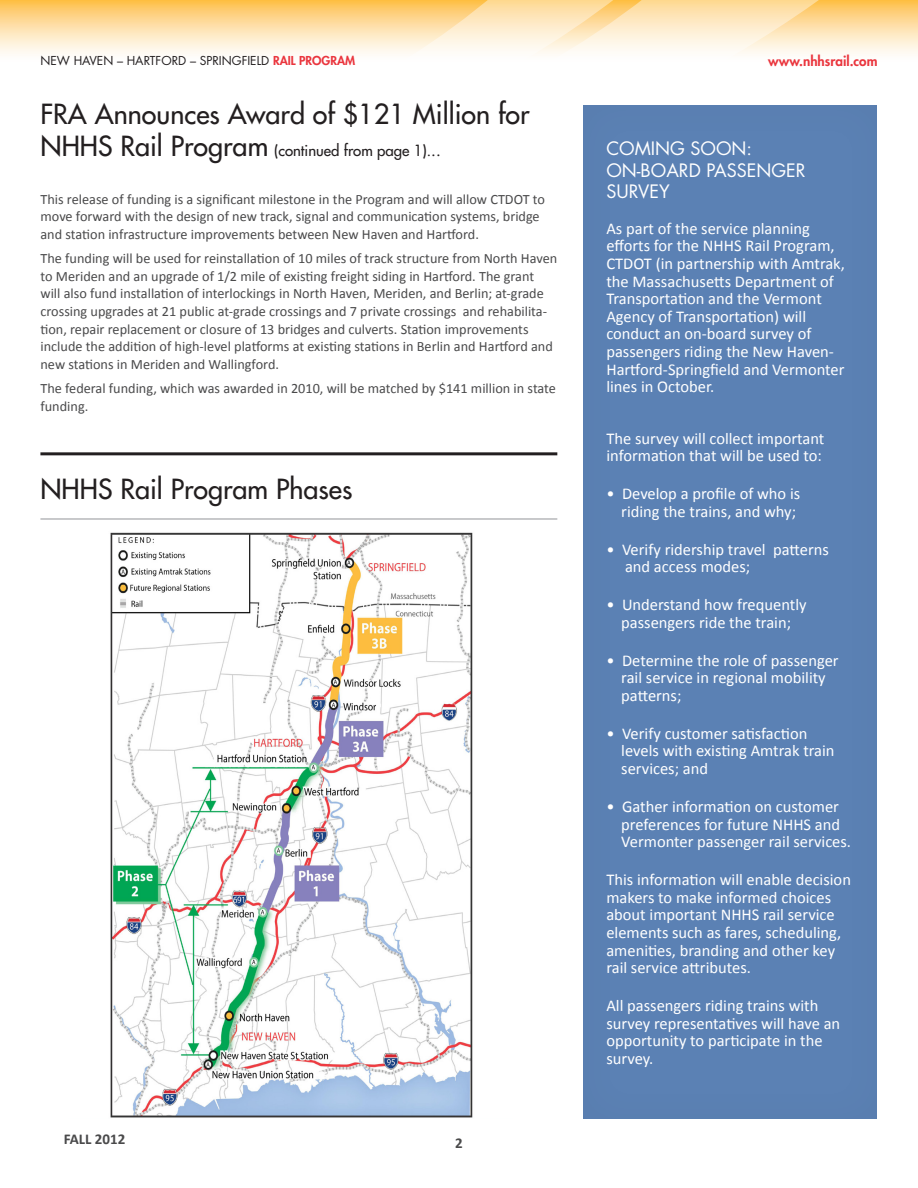
<style>
.page{position:relative;width:918px;height:1188px;background:#fff}
.page>*{position:absolute;margin:0;border:0;box-sizing:border-box;transform-origin:0 0}
.article_title{font:500 27px "Futura Std";color:#231f20}
.sidebar_title{font:18px/21.6px "Futura Std";color:#fff}
.sidebar_article_on_d{font:16.5px/17.7px "Calibri";color:#fff}
.sidebar_title-2{font:16.5px/17.7px "Calibri";color:#fff}
.t1{font:500 15px "Futura Std";color:#231f20}
.sidebar_article_on_l{font:700 15px "Calibri";color:#4a4a4b}
.body{font:14.25px/17.7px "Calibri";color:#4a4a4b}
.t2{font:800 13.5px "Futura Std";color:#ea363e}
.t3{font:12px "Futura Std";color:#231f20}
.s1{font-weight:800;color:#ea363e}
.s2{font-size:27px}
.s3{font-size:16.5px}
</style>
<div class="page">
<svg style="left:0;top:0;width:918px;height:54px;background:#fedfa6"></svg>
<svg style="left:830px;top:0;width:77px;height:54px;background:#fedfa6"></svg>
<svg style="left:190px;top:0;width:640px;height:54px;background:#fee5b7"></svg>
<img style="left:110px;top:532px;width:363px;height:586px">
<div style="left:580px;top:101px;width:297px;height:1019px;background:#5b81b4"></div>
<hr style="left:40px;top:452px;width:517px;height:3px;background:#231f20">
<hr style="left:40px;top:519px;width:517px;height:1px;background:#939598">
<p class="t3" style="left:40px;top:53px;width:316px">NEW HAVEN – HARTFORD – SPRINGFIELD <span class="s1">RAIL PROGRAM</span></p>
<p class="t2" style="left:768px;top:52px;width:111px">www.nhhsrail.com</p>
<p class="article_title" style="left:40px;top:97px;width:491px">FRA Announces Award of $121 Million for</p>
<p class="t1" style="left:40px;top:141px;width:402px"><span class="s2">NHHS Rail Program</span> (continued from page 1).<span class="s3">..</span></p>
<p class="body" style="left:40px;top:189px;width:506px">This release of funding is a significant milestone in the Program and will allow CTDOT to move forward with the design of new track, signal and communication systems, bridge and station infrastructure improvements between New Haven and Hartford.</p>
<p class="body" style="left:40px;top:249px;width:518px">The funding will be used for reinstallation of 10 miles of track structure from North Haven to Meriden and an upgrade of 1/2 mile of existing freight siding in Hartford. The grant will also fund installation of interlockings in North Haven, Meriden, and Berlin; at-grade crossing upgrades at 21 public at-grade crossings and 7 private crossings and rehabilita&shy;tion, repair replacement or closure of 13 bridges and culverts. Station improvements include the addition of high-level platforms at existing stations in Berlin and Hartford and new stations in Meriden and Wallingford.</p>
<p class="body" style="left:40px;top:379px;width:517px">The federal funding, which was awarded in 2010, will be matched by $141 million in state funding.</p>
<p class="article_title" style="left:40px;top:472px;width:314px">NHHS Rail Program Phases</p>
<p class="sidebar_article_on_l" style="left:64px;top:1130px;width:63px">FALL 2012</p>
<p class="sidebar_article_on_l" style="left:455px;top:1133px;width:9px">2</p>
<p class="sidebar_title" style="left:606px;top:138px;width:147px">COMING SOON:</p>
<p class="sidebar_title" style="left:606px;top:160px;width:201px">ON-BOARD PASSENGER<br>SURVEY</p>
<p class="sidebar_title-2" style="left:606px;top:219px;width:240px">As part of the service planning efforts for the NHHS Rail Program,<br>CTDOT (in partnership with Amtrak, the Massachusetts Department of<br>Transportation and the Vermont<br>Agency of Transportation) will conduct an on-board survey of passengers riding the New Haven-<br>Hartford-Springfield and Vermonter lines in October.</p>
<p class="sidebar_article_on_d" style="left:606px;top:429px;width:220px">The survey will collect important information that will be used to:</p>
<p class="sidebar_article_on_d" style="left:606px;top:484px;width:195px;text-align:right">• Develop a profile of who is riding the trains, and why;</p>
<p class="sidebar_article_on_d" style="left:625px;top:540px;width:205px;text-indent:-19px">• Verify ridership travel patterns and access modes;</p>
<p class="sidebar_article_on_d" style="left:606px;top:595px;width:202px;text-align:center">• Understand how frequently passengers ride the train;</p>
<p class="sidebar_article_on_d" style="left:621px;top:651px;width:219px;text-indent:-15px">• Determine the role of passenger rail service in regional mobility patterns;</p>
<p class="sidebar_article_on_d" style="left:621px;top:724px;width:215px;text-indent:-15px">• Verify customer satisfaction levels with existing Amtrak train services; and</p>
<p class="sidebar_article_on_d" style="left:621px;top:797px;width:231px;text-indent:-15px">• Gather information on customer preferences for future NHHS and<br>Vermonter passenger rail services.</p>
<p class="sidebar_article_on_d" style="left:606px;top:870px;width:246px">This information will enable decision makers to make informed choices about important NHHS rail service elements such as fares, scheduling, amenities, branding and other key rail service attributes.</p>
<p class="sidebar_article_on_d" style="left:606px;top:996px;width:235px">All passengers riding trains with survey representatives will have an opportunity to participate in the survey.</p>
</div>
